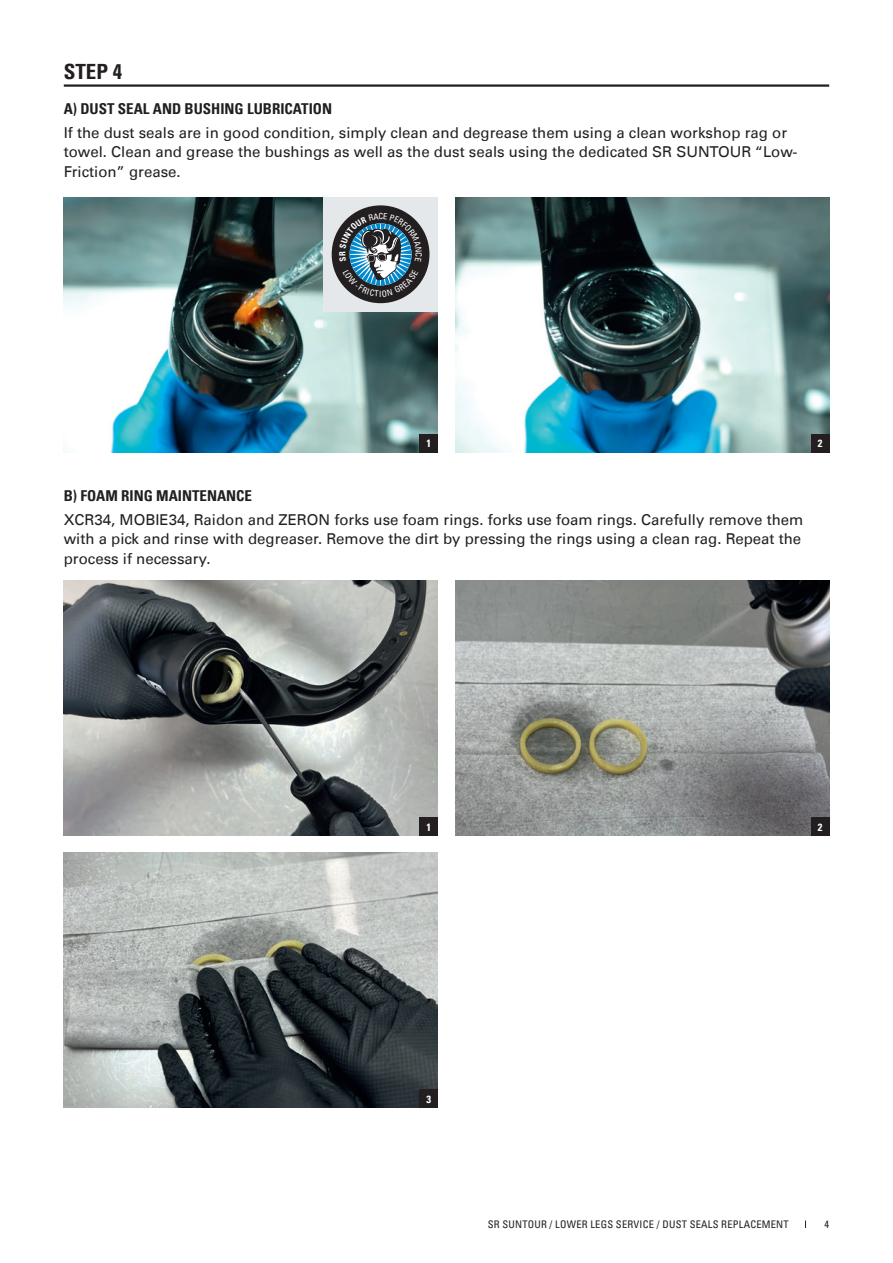
<style>
.page{position:relative;width:893px;height:1263px;background:#fff}
.page>*{position:absolute;margin:0;border:0;box-sizing:border-box;transform-origin:0 0}
.t1{font:700 condensed 21px "Univers LT";color:#231f20}
.t2{font:15px/19.2px "Univers LT";color:#231f20}
.t3{font:700 condensed 15px "Univers LT";color:#231f20}
.t4{font:condensed 10.5px "Univers LT";letter-spacing:.02em;color:#231f20}
.t5{font:700 condensed 10.5px "Univers LT";color:#fff}
</style>
<div class="page">
<img style="left:64px;top:197px;width:374px;height:255px">
<img style="left:64px;top:581px;width:374px;height:255px">
<img style="left:64px;top:853px;width:374px;height:255px">
<img style="left:455px;top:197px;width:374px;height:255px">
<img style="left:455px;top:581px;width:374px;height:255px">
<hr style="left:64px;top:84px;width:765px;height:3px;background:#231f20">
<div style="left:420px;top:434px;width:18px;height:18px;background:#231f20"></div>
<div style="left:420px;top:818px;width:18px;height:18px;background:#231f20"></div>
<div style="left:420px;top:1090px;width:18px;height:18px;background:#231f20"></div>
<div style="left:811px;top:434px;width:18px;height:18px;background:#231f20"></div>
<div style="left:811px;top:818px;width:18px;height:18px;background:#231f20"></div>
<div style="left:323px;top:197px;width:115px;height:115px;background:#e4e8eb"></div>
<div style="left:332px;top:205px;width:97px;height:98px;background:#231f20;border-radius:50%"></div>
<svg style="left:339px;top:213px;width:83px;height:84px"></svg>
<h1 class="t1" style="left:64px;top:59px;width:60px">STEP 4</h1>
<p class="t3" style="left:64px;top:99px;width:270px">A) DUST SEAL AND BUSHING LUBRICATION</p>
<p class="t2" style="left:64px;top:123px;width:735px">If the dust seals are in good condition, simply clean and degrease them using a clean workshop rag or towel. Clean and grease the bushings as well as the dust seals using the dedicated SR SUNTOUR “Low-<br>Friction” grease.</p>
<p class="t5" style="left:427px;top:437px;width:6px">1</p>
<p class="t5" style="left:818px;top:437px;width:6px">2</p>
<p class="t3" style="left:64px;top:486px;width:190px">B) FOAM RING MAINTENANCE</p>
<p class="t2" style="left:64px;top:510px;width:741px">XCR34, MOBIE34, Raidon and ZERON forks use foam rings. forks use foam rings. Carefully remove them with a pick and rinse with degreaser. Remove the dirt by pressing the rings using a clean rag. Repeat the process if necessary.</p>
<p class="t5" style="left:427px;top:820px;width:6px">1</p>
<p class="t5" style="left:818px;top:820px;width:6px">2</p>
<p class="t5" style="left:427px;top:1092px;width:6px">3</p>
<p class="t4" style="left:488px;top:1217px;width:302px">SR SUNTOUR / LOWER LEGS SERVICE / DUST SEALS REPLACEMENT</p>
<p class="t4" style="left:824px;top:1218px;width:6px">4</p>
</div>
